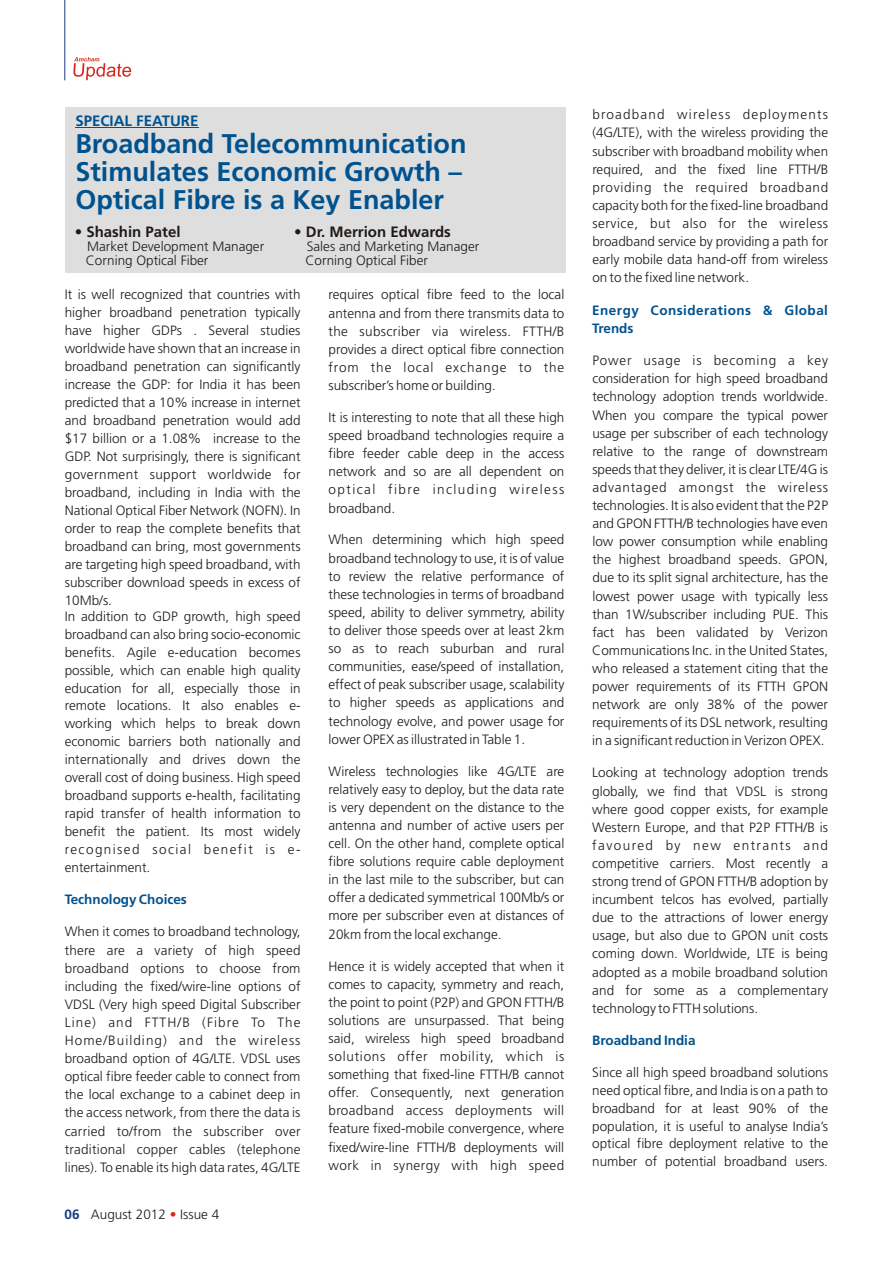
<style>
.page{position:relative;width:893px;height:1263px;background:#fff}
.page>*{position:absolute;margin:0;border:0;box-sizing:border-box;transform-origin:0 0}
.t1{font:700 27px/28px "Frutiger";color:#00528f}
.t2{font:700 15px "Frutiger";color:#1f1a17}
.t3{font:700 15px "Frutiger";color:#00528f}
.t4{font:300 13.5px/18.1px "Frutiger";color:#1f1a17;text-align:justify}
.t5{font:700 13.5px/18.6px "Frutiger";letter-spacing:.035em;color:#00528f}
.t6{font:700 13.5px "Frutiger";color:#00528f}
.s1{font-weight:300}
.s2{font-weight:700;color:#17387d}
.s3{color:#d9261c}
</style>
<div class="page">
<hr style="left:64px;top:0;width:1px;height:80px;background:#17387d">
<div style="left:65px;top:107px;width:500px;height:165px;background:#dedede"></div>
<svg style="left:73px;top:57px;width:59px;height:24px"></svg>
<hr style="left:75px;top:127px;width:123px;height:1px;background:#00528f">
<p class="t3" style="left:75px;top:114px;width:125px">SPECIAL FEATURE</p>
<h1 class="t1" style="left:75px;top:131px;width:393px">Broadband Telecommunication<br>Stimulates Economic Growth –<br>Optical Fibre is a Key Enabler</h1>
<p class="t2" style="left:75px;top:225px;width:107px"><span class="s1">•</span> Shashin Patel</p>
<p class="t4" style="left:86px;top:240px;width:180px;line-height:13.6px">Market Development Manager<br>Corning Optical Fiber</p>
<p class="t2" style="left:294px;top:225px;width:158px">• Dr. Merrion Edwards</p>
<p class="t4" style="left:305px;top:240px;width:175px;line-height:13.6px">Sales and Marketing Manager<br>Corning Optical Fiber</p>
<p class="t4" style="left:65px;top:287px;width:237px">It is well recognized that countries with higher broadband penetration typically have higher GDPs . Several studies worldwide have shown that an increase in broadband penetration can significantly increase the GDP: for India it has been predicted that a 10% increase in internet and broadband penetration would add $17 billion or a 1.08% increase to the GDP. Not surprisingly, there is significant government support worldwide for broadband, including in India with the National Optical Fiber Network (NOFN). In order to reap the complete benefits that broadband can bring, most governments are targeting high speed broadband, with subscriber download speeds in excess of 10Mb/s.</p>
<p class="t4" style="left:65px;top:608px;width:237px">In addition to GDP growth, high speed broadband can also bring socio-economic benefits. Agile e-education becomes possible, which can enable high quality education for all, especially those in remote locations. It also enables e&shy;working which helps to break down economic barriers both nationally and internationally and drives down the overall cost of doing business. High speed broadband supports e-health, facilitating rapid transfer of health information to benefit the patient. Its most widely recognised social benefit is e&shy;entertainment.</p>
<p class="t6" style="left:65px;top:894px;width:124px">Technology Choices</p>
<p class="t4" style="left:65px;top:923px;width:237px">When it comes to broadband technology, there are a variety of high speed broadband options to choose from including the fixed/wire-line options of VDSL (Very high speed Digital Subscriber Line) and FTTH/B (Fibre To The Home/Building) and the wireless broadband option of 4G/LTE. VDSL uses optical fibre feeder cable to connect from the local exchange to a cabinet deep in the access network, from there the data is carried to/from the subscriber over traditional copper cables (telephone lines). To enable its high data rates, 4G/LTE</p>
<p class="t4" style="left:65px;top:1206px;width:156px"><span class="s2">06</span> August 2012 <span class="s3">•</span> Issue 4</p>
<p class="t4" style="left:329px;top:287px;width:237px">requires optical fibre feed to the local antenna and from there transmits data to the subscriber via wireless. FTTH/B provides a direct optical fibre connection from the local exchange to the subscriber’s home or building.</p>
<p class="t4" style="left:329px;top:409px;width:237px">It is interesting to note that all these high speed broadband technologies require a fibre feeder cable deep in the access network and so are all dependent on optical fibre including wireless broadband.</p>
<p class="t4" style="left:329px;top:531px;width:237px">When determining which high speed broadband technology to use, it is of value to review the relative performance of these technologies in terms of broadband speed, ability to deliver symmetry, ability to deliver those speeds over at least 2km so as to reach suburban and rural communities, ease/speed of installation, effect of peak subscriber usage, scalability to higher speeds as applications and technology evolve, and power usage for lower OPEX as illustrated in Table 1.</p>
<p class="t4" style="left:329px;top:763px;width:237px">Wireless technologies like 4G/LTE are relatively easy to deploy, but the data rate is very dependent on the distance to the antenna and number of active users per cell. On the other hand, complete optical fibre solutions require cable deployment in the last mile to the subscriber, but can offer a dedicated symmetrical 100Mb/s or more per subscriber even at distances of 20km from the local exchange.</p>
<p class="t4" style="left:328px;top:957px;width:237px">Hence it is widely accepted that when it comes to capacity, symmetry and reach, the point to point (P2P) and GPON FTTH/B solutions are unsurpassed. That being said, wireless high speed broadband solutions offer mobility, which is something that fixed-line FTTH/B cannot offer. Consequently, next generation broadband access deployments will feature fixed-mobile convergence, where fixed/wire-line FTTH/B deployments will work in synergy with high speed</p>
<p class="t4" style="left:592px;top:106px;width:237px">broadband wireless deployments (4G/LTE), with the wireless providing the subscriber with broadband mobility when required, and the fixed line FTTH/B providing the required broadband capacity both for the fixed-line broadband service, but also for the wireless broadband service by providing a path for early mobile data hand-off from wireless on to the fixed line network.</p>
<p class="t5" style="left:592px;top:301px;width:237px">Energy Considerations &amp; Global<br>Trends</p>
<p class="t4" style="left:592px;top:352px;width:237px">Power usage is becoming a key consideration for high speed broadband technology adoption trends worldwide.<br>When you compare the typical power usage per subscriber of each technology relative to the range of downstream speeds that they deliver, it is clear LTE/4G is advantaged amongst the wireless technologies. It is also evident that the P2P and GPON FTTH/B technologies have even low power consumption while enabling the highest broadband speeds. GPON, due to its split signal architecture, has the lowest power usage with typically less than 1W/subscriber including PUE. This fact has been validated by Verizon Communications Inc. in the United States, who released a statement citing that the power requirements of its FTTH GPON network are only 38% of the power requirements of its DSL network, resulting in a significant reduction in Verizon OPEX.</p>
<p class="t4" style="left:592px;top:764px;width:237px">Looking at technology adoption trends globally, we find that VDSL is strong where good copper exists, for example Western Europe, and that P2P FTTH/B is favoured by new entrants and competitive carriers. Most recently a strong trend of GPON FTTH/B adoption by incumbent telcos has evolved, partially due to the attractions of lower energy usage, but also due to GPON unit costs coming down. Worldwide, LTE is being adopted as a mobile broadband solution and for some as a complementary technology to FTTH solutions.</p>
<p class="t6" style="left:592px;top:1034px;width:105px">Broadband India</p>
<p class="t4" style="left:592px;top:1064px;width:237px">Since all high speed broadband solutions need optical fibre, and India is on a path to broadband for at least 90% of the population, it is useful to analyse India’s optical fibre deployment relative to the number of potential broadband users.</p>
</div>
